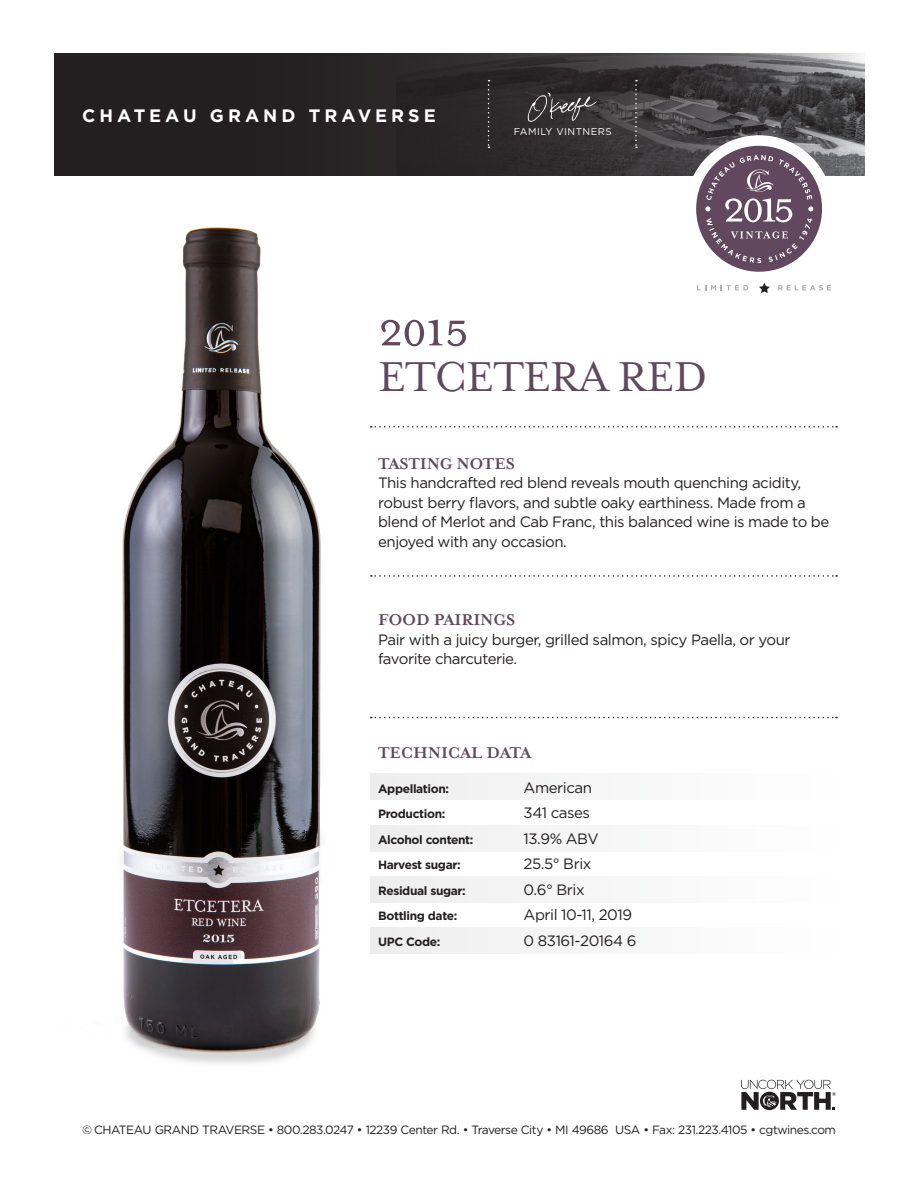
<style>
.page{position:relative;width:918px;height:1188px;background:#fff}
.page>*{position:absolute;margin:0;border:0;box-sizing:border-box;transform-origin:0 0}
.t1{font:57px "Mrs Eaves All Small Caps";color:#61485e}
.t2{font:51.3px "Mrs Eaves All Small Caps";color:#fff}
.t3{font:48px "Mrs Eaves Roman";letter-spacing:-.02em;color:#61485e}
.t4{font:700 18px "Mrs Eaves";letter-spacing:-.01em;color:#61485e}
.t5{font:700 18px "Gotham";letter-spacing:.22em;color:#fff}
.t6{font:15px/19.5px "Gotham";letter-spacing:-.03em;color:#231f20}
.t7{font:12px "Gotham";letter-spacing:-.04em;color:#231f20}
.t8{font:700 12px "Gotham";letter-spacing:-.03em;color:#231f20}
.t9{font:9.75px "Gotham";letter-spacing:.05em;color:#fff}
</style>
<div class="page">
<svg style="left:759px;top:283px;width:11px;height:10px"></svg>
<svg style="left:697px;top:285px;width:51px;height:5px"></svg>
<svg style="left:778px;top:285px;width:53px;height:5px"></svg>
<svg style="left:54px;top:54px;width:810px;height:122px;background:#333031"></svg>
<svg style="left:741px;top:1080px;width:95px;height:30px"></svg>
<img style="left:122px;top:227px;width:199px;height:837px">
<div style="left:370px;top:774px;width:466px;height:26px;background:#f6f6f6"></div>
<div style="left:370px;top:825px;width:466px;height:26px;background:#f6f6f6"></div>
<div style="left:370px;top:877px;width:466px;height:25px;background:#f6f6f6"></div>
<div style="left:370px;top:928px;width:466px;height:26px;background:#f6f6f6"></div>
<svg style="left:371px;top:717px;width:466px;height:1px"></svg>
<svg style="left:371px;top:575px;width:466px;height:2px"></svg>
<svg style="left:371px;top:426px;width:466px;height:2px"></svg>
<svg style="left:488px;top:80px;width:2px;height:68px"></svg>
<svg style="left:635px;top:80px;width:2px;height:68px"></svg>
<svg style="left:526px;top:92px;width:71px;height:30px;background:#4b4849"></svg>
<div style="left:685px;top:135px;width:148px;height:148px;background:#fff;border-radius:50%"></div>
<div style="left:696px;top:145px;width:126px;height:127px;background:#61485e;border-radius:50%"></div>
<svg style="left:706px;top:155px;width:106px;height:45px"></svg>
<svg style="left:706px;top:218px;width:106px;height:45px"></svg>
<svg style="left:705px;top:206px;width:5px;height:5px"></svg>
<svg style="left:808px;top:206px;width:5px;height:5px"></svg>
<p class="t5" style="left:82px;top:105px;width:355px">CHATEAU GRAND TRAVERSE</p>
<p class="t9" style="left:514px;top:127px;width:99px">FAMILY VINTNERS</p>
<p class="t2" style="left:722px;top:187px;width:75px">2015</p>
<p class="t1" style="left:378px;top:307px;width:93px">2015</p>
<p class="t3" style="left:378px;top:351px;width:331px">ETCETERA RED</p>
<p class="t4" style="left:378px;top:453px;width:138px">TASTING NOTES</p>
<p class="t6" style="left:378px;top:473px;width:453px">This handcrafted red blend reveals mouth quenching acidity, robust berry flavors, and subtle oaky earthiness. Made from a blend of Merlot and Cab Franc, this balanced wine is made to be enjoyed with any occasion.</p>
<p class="t4" style="left:378px;top:609px;width:138px">FOOD PAIRINGS</p>
<p class="t6" style="left:378px;top:629px;width:414px">Pair with a juicy burger, grilled salmon, spicy Paella, or your favorite charcuterie.</p>
<p class="t4" style="left:378px;top:742px;width:155px">TECHNICAL DATA</p>
<p class="t8" style="left:378px;top:782px;width:72px">Appellation:</p>
<p class="t6" style="left:524px;top:778px;width:70px">American</p>
<p class="t8" style="left:378px;top:807px;width:69px">Production:</p>
<p class="t6" style="left:524px;top:803px;width:68px">341 cases</p>
<p class="t8" style="left:378px;top:833px;width:97px">Alcohol content:</p>
<p class="t6" style="left:524px;top:829px;width:76px">13.9% ABV</p>
<p class="t8" style="left:378px;top:858px;width:84px">Harvest sugar:</p>
<p class="t6" style="left:524px;top:854px;width:69px">25.5° Brix</p>
<p class="t8" style="left:378px;top:884px;width:89px">Residual sugar:</p>
<p class="t6" style="left:524px;top:880px;width:63px">0.6° Brix</p>
<p class="t8" style="left:378px;top:909px;width:81px">Bottling date:</p>
<p class="t6" style="left:524px;top:905px;width:110px">April 10-11, 2019</p>
<p class="t8" style="left:378px;top:935px;width:64px">UPC Code:</p>
<p class="t6" style="left:524px;top:931px;width:114px">0 83161-20164 6</p>
<p class="t7" style="left:82px;top:1123px;width:755px">© CHATEAU GRAND TRAVERSE • 800.283.0247 • 12239 Center Rd. • Traverse City • MI 49686 USA • Fax: 231.223.4105 • cgtwines.com</p>
</div>
